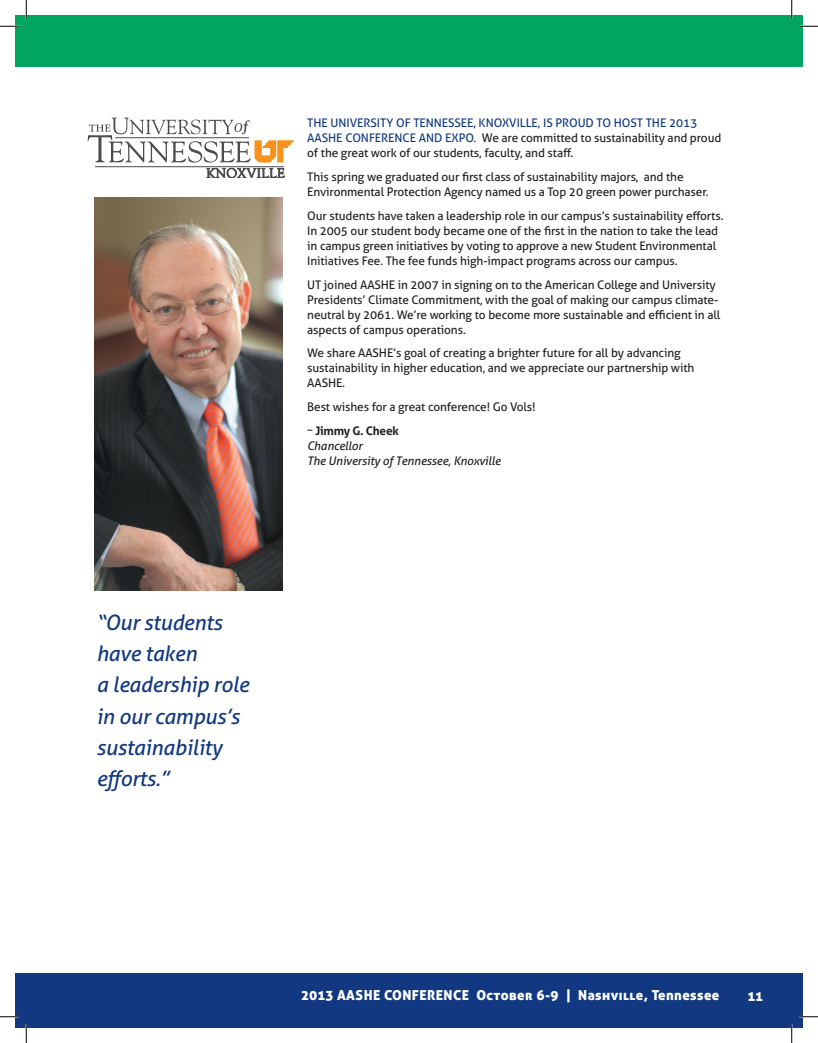
<style>
.page{position:relative;width:818px;height:1043px;background:#fff}
.page>*{position:absolute;margin:0;border:0;box-sizing:border-box;transform-origin:0 0}
.t1{font:italic 21.25px/31.2px "Aller";letter-spacing:-.01em;color:#113880}
.t2{font:13.75px "Aller Display";letter-spacing:.03em;color:#fff}
.t3{font:11.88px/15px "Aller";letter-spacing:-.01em;color:#231f20}
.t4{font:italic 11.88px/15px "Aller";letter-spacing:-.01em;color:#231f20}
.s1{color:#113880}
.s2{font-weight:700}
</style>
<div class="page">
<div style="left:15px;top:973px;width:11px;height:54px;background:#113880"></div>
<div style="left:26px;top:973px;width:776px;height:54px;background:#113880"></div>
<div style="left:15px;top:15px;width:11px;height:51px;background:#00a65f"></div>
<div style="left:26px;top:15px;width:776px;height:51px;background:#00a65f"></div>
<img style="left:94px;top:198px;width:188px;height:392px">
<svg style="left:88px;top:118px;width:206px;height:44px"></svg>
<hr style="left:95px;top:166px;width:189px;height:1px;background:#4b4c4d">
<svg style="left:207px;top:168px;width:77px;height:10px"></svg>
<svg style="left:0;top:25px;width:19px;height:2px"></svg>
<svg style="left:799px;top:25px;width:19px;height:2px"></svg>
<svg style="left:0;top:1015px;width:19px;height:2px"></svg>
<svg style="left:799px;top:1015px;width:19px;height:2px"></svg>
<svg style="left:25px;top:0;width:2px;height:19px"></svg>
<svg style="left:25px;top:1024px;width:2px;height:18px"></svg>
<svg style="left:790px;top:0;width:2px;height:19px"></svg>
<svg style="left:790px;top:1024px;width:2px;height:18px"></svg>
<p class="t3" style="left:307px;top:116px;width:415px"><span class="s1">The U niversity of Tennessee, Knoxville, is proud to host the 2013<br>AASHE Co nference and Expo.</span> We are committed to sustainability and proud of the great work of our students, faculty, and staff.</p>
<p class="t3" style="left:307px;top:169px;width:403px">This spring we graduated our first class of sustainability majors, and the<br>Environmental Protection Agency named us a Top 20 green power purchaser.</p>
<p class="t3" style="left:307px;top:208px;width:418px">Our students have taken a leadership role in our campus’s sustainability efforts.<br>I n 2005 our student body became one of the first in the nation to take the lead in campus green initiatives by voting to approve a new Student Environmental<br>I nitiatives Fee. The fee funds high-impact programs across our campus.</p>
<p class="t3" style="left:307px;top:277px;width:414px">UT joined AASHE in 2007 in signing on to the American College and U niversity Presidents’ Climate Commitment, with the goal of making our campus climate&shy;neutral by 2061. We’re working to become more sustainable and efficient in all aspects of campus operations.</p>
<p class="t3" style="left:307px;top:346px;width:388px">We share AASHE’s goal of creating a brighter future for all by advancing sustainability in higher education, and we appreciate our partnership with<br>AASHE.</p>
<p class="t3" style="left:307px;top:395px;width:230px;line-height:23.8px">Best wishes for a great conference! Go Vols! ~ <span class="s2">Jimmy G. Cheek</span></p>
<p class="t4" style="left:307px;top:438px;width:195px">Chancellor<br>The University of Tennessee, Knoxville</p>
<h1 class="t1" style="left:96px;top:606px;width:154px">“Our students have taken<br>a leadership role in our campus’s sustainability efforts.”</h1>
<p class="t2" style="left:301px;top:986px;width:63px">2013 AASHE</p>
<p class="t2" style="left:384px;top:986px;width:336px">Conference October 6-9 | Nashville, Tennessee</p>
<p class="t2" style="left:748px;top:987px;width:16px">11</p>
</div>
